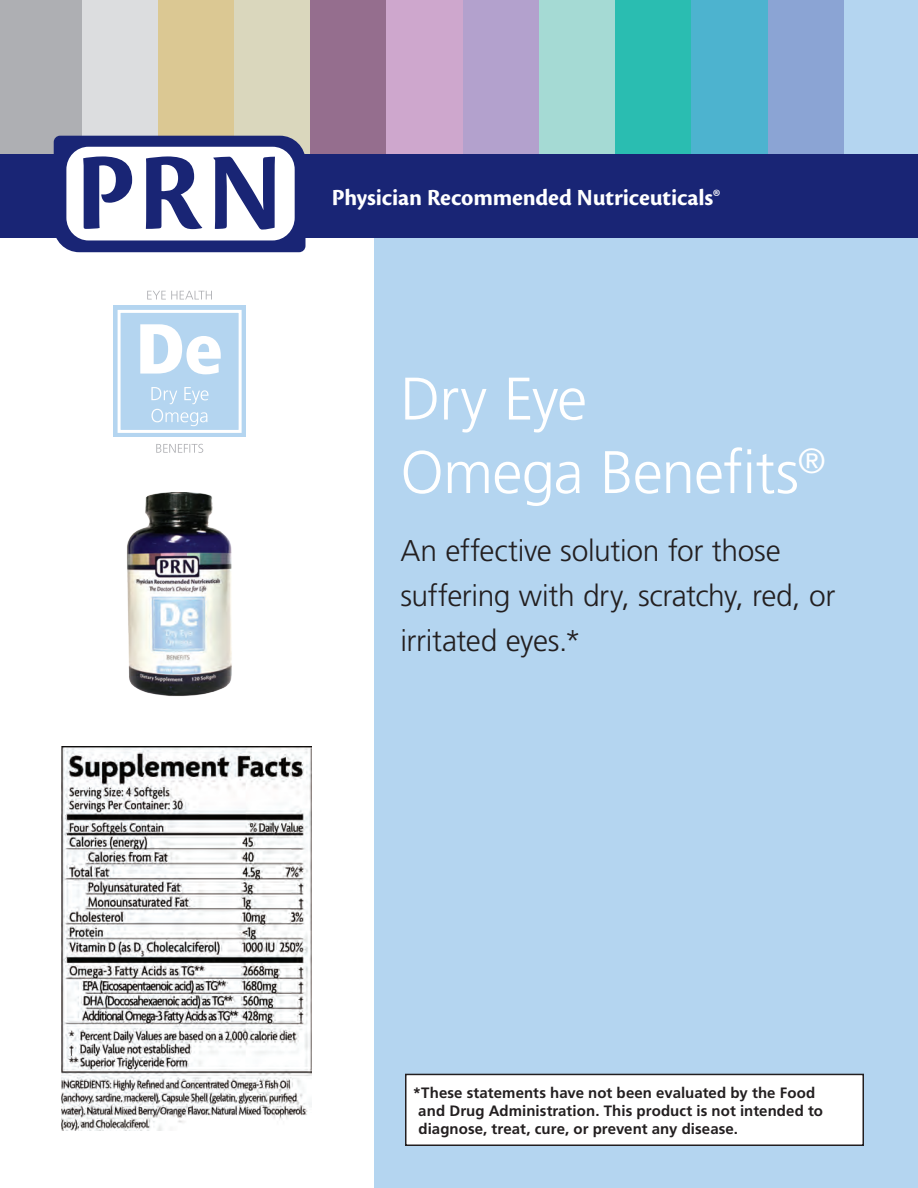
<style>
.page{position:relative;width:918px;height:1188px;background:#fff}
.page>*{position:absolute;margin:0;border:0;box-sizing:border-box;transform-origin:0 0}
.t1{font:300 60px/73.5px "Frutiger LT Std";letter-spacing:-.015em;color:#fff}
.t2{font:300 30px/45px "Frutiger LT Std";letter-spacing:-.015em;color:#231f20}
.t3{font:700 24px "Cronos Pro";letter-spacing:-.005em;color:#fff}
.t4{font:700 15px/18px "Frutiger LT Std";letter-spacing:.005em;color:#231f20}
</style>
<div class="page">
<div style="left:375px;top:1px;width:543px;height:1187px;background:#b4d5f0"></div>
<div style="left:113px;top:306px;width:133px;height:131px;background:#b4d5f0"></div>
<div style="left:118px;top:310px;width:124px;height:123px;background:#b4d5f0;border:3px solid #fff"></div>
<svg style="left:151px;top:387px;width:58px;height:39px"></svg>
<svg style="left:140px;top:324px;width:81px;height:50px"></svg>
<svg style="left:156px;top:444px;width:47px;height:9px"></svg>
<svg style="left:147px;top:291px;width:65px;height:8px"></svg>
<div style="left:0;top:0;width:82px;height:154px;background:#aeafb3"></div>
<div style="left:82px;top:0;width:76px;height:154px;background:#dcdddf"></div>
<div style="left:158px;top:0;width:76px;height:154px;background:#dbc893"></div>
<div style="left:234px;top:0;width:77px;height:154px;background:#dad7bd"></div>
<div style="left:311px;top:0;width:76px;height:154px;background:#956e8e"></div>
<div style="left:387px;top:0;width:76px;height:154px;background:#cea7cd"></div>
<div style="left:463px;top:0;width:76px;height:154px;background:#b3a1cd"></div>
<div style="left:539px;top:0;width:76px;height:154px;background:#a5dad4"></div>
<div style="left:615px;top:0;width:77px;height:154px;background:#2abdb1"></div>
<div style="left:692px;top:0;width:76px;height:154px;background:#4db3cf"></div>
<div style="left:768px;top:0;width:76px;height:154px;background:#8ba4d4"></div>
<div style="left:844px;top:0;width:74px;height:154px;background:#b4d5f0"></div>
<div style="left:0;top:154px;width:918px;height:84px;background:#192575"></div>
<svg style="left:54px;top:136px;width:251px;height:116px"></svg>
<img style="left:61px;top:747px;width:250px;height:384px">
<div style="left:406px;top:1074px;width:457px;height:71px;background:#fff"></div>
<div style="left:405px;top:1074px;width:459px;height:72px;border:2px solid #231f20"></div>
<img style="left:127px;top:492px;width:105px;height:205px">
<h3 class="t3" style="left:332px;top:184px;width:390px">Physician Recommended Nutriceuticals®</h3>
<h1 class="t1" style="left:400px;top:363px;width:427px">Dry Eye<br>Omega Benefits<sup>®</sup></h1>
<h2 class="t2" style="left:400px;top:528px;width:436px">An effective solution for those suffering with dry, scratchy, red, or irritated eyes.*</h2>
<p class="t4" style="left:418px;top:1084px;width:406px;text-indent:-5px">*These statements have not been evaluated by the Food and Drug Administration. This product is not intended to diagnose, treat, cure, or prevent any disease.</p>
</div>
